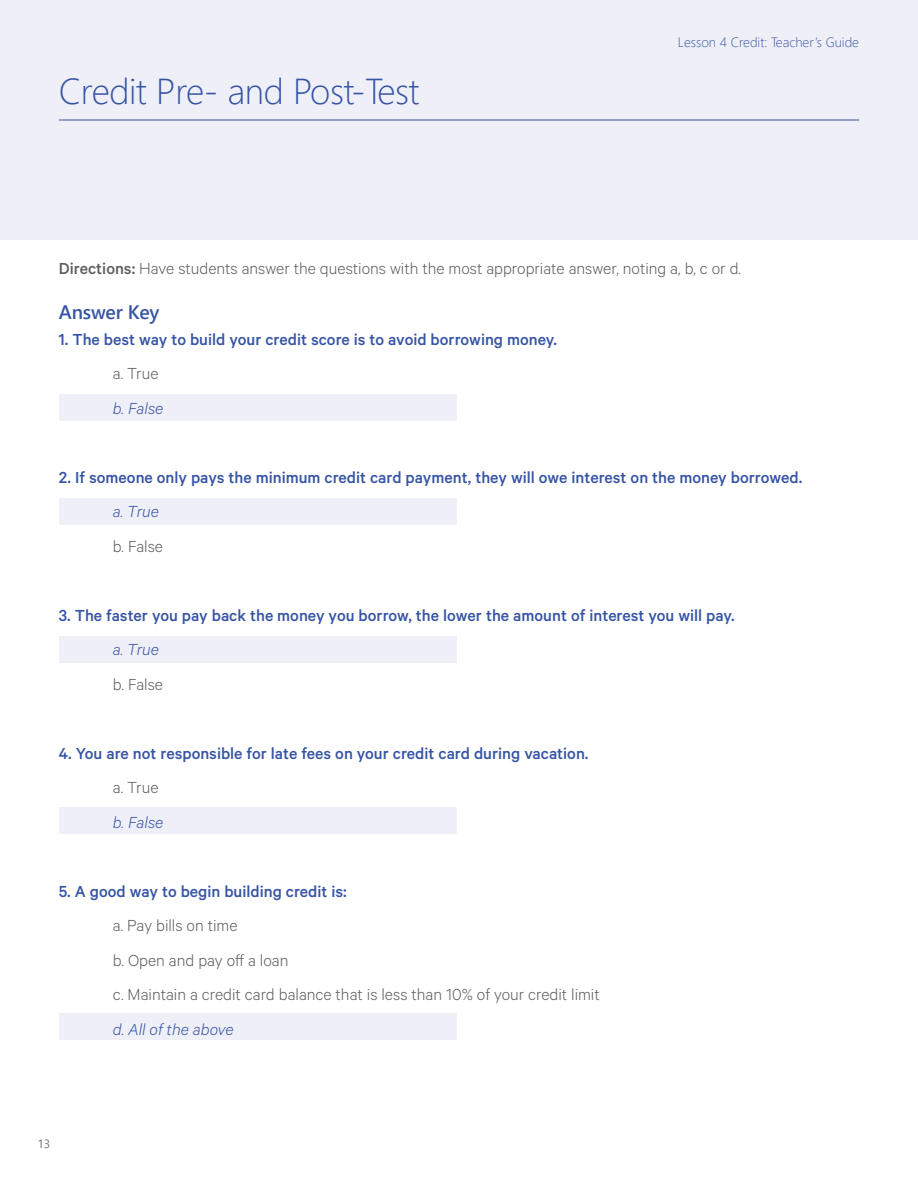
<style>
.page{position:relative;width:918px;height:1188px;background:#fff}
.page>*{position:absolute;margin:0;border:0;box-sizing:border-box;transform-origin:0 0}
.t1{font:300 36px "Segoe UI";letter-spacing:-.01em;color:#3654a5}
.t2{font:600 19.5px "Segoe UI";letter-spacing:-.01em;color:#3654a5}
.t3{font:500 18px "Calibre";color:#3654a5}
.t4{font:300 18px/34.5px "Calibre";color:#5d5d5d}
.t5{font:italic 300 18px "Calibre";color:#3654a5}
.t6{font:300 13.5px "Segoe UI";color:#3654a5}
.t7{font:12px "Segoe UI";color:#757272}
.s1{font-weight:500}
</style>
<div class="page">
<div style="left:59px;top:394px;width:397px;height:28px;background:#efeff8"></div>
<div style="left:59px;top:498px;width:397px;height:27px;background:#efeff8"></div>
<div style="left:59px;top:636px;width:397px;height:27px;background:#efeff8"></div>
<div style="left:59px;top:807px;width:397px;height:27px;background:#efeff8"></div>
<div style="left:59px;top:1013px;width:397px;height:27px;background:#efeff8"></div>
<div style="left:0;top:0;width:918px;height:240px;background:#efeff8"></div>
<hr style="left:59px;top:120px;width:800px;height:1px;background:#3654a5">
<h1 class="t1" style="left:59px;top:64px;width:362px">Credit Pre- and Post-Test</h1>
<p class="t6" style="left:678px;top:32px;width:183px">Lesson 4 Credit: Teacher’s Guide</p>
<p class="t4" style="left:59px;top:251px;width:684px"><span class="s1">Directions:</span> Have students answer the questions with the most appropriate answer, noting a, b, c or d.</p>
<p class="t2" style="left:59px;top:298px;width:102px">Answer Key</p>
<p class="t3" style="left:59px;top:329px;width:500px">1. The best way to build your credit score is to avoid borrowing money.</p>
<p class="t4" style="left:113px;top:356px;width:47px">a. True</p>
<p class="t5" style="left:113px;top:398px;width:52px">b. False</p>
<p class="t3" style="left:59px;top:467px;width:745px">2. If someone only pays the minimum credit card payment, they will owe interest on the money borrowed.</p>
<p class="t5" style="left:113px;top:501px;width:48px">a. True</p>
<p class="t4" style="left:113px;top:528px;width:52px">b. False</p>
<p class="t3" style="left:59px;top:605px;width:677px">3. The faster you pay back the money you borrow, the lower the amount of interest you will pay.</p>
<p class="t5" style="left:113px;top:639px;width:48px">a. True</p>
<p class="t4" style="left:113px;top:666px;width:52px">b. False</p>
<p class="t3" style="left:59px;top:743px;width:531px">4. You are not responsible for late fees on your credit card during vacation.</p>
<p class="t4" style="left:113px;top:770px;width:47px">a. True</p>
<p class="t5" style="left:113px;top:812px;width:52px">b. False</p>
<p class="t3" style="left:59px;top:881px;width:290px">5. A good way to begin building credit is:</p>
<p class="t4" style="left:113px;top:908px;width:488px">a. Pay bills on time<br>b. Open and pay off a loan<br>c. Maintain a credit card balance that is less than 10% of your credit limit</p>
<p class="t5" style="left:113px;top:1019px;width:122px">d. All of the above</p>
<p class="t7" style="left:38px;top:1135px;width:14px">13</p>
</div>
